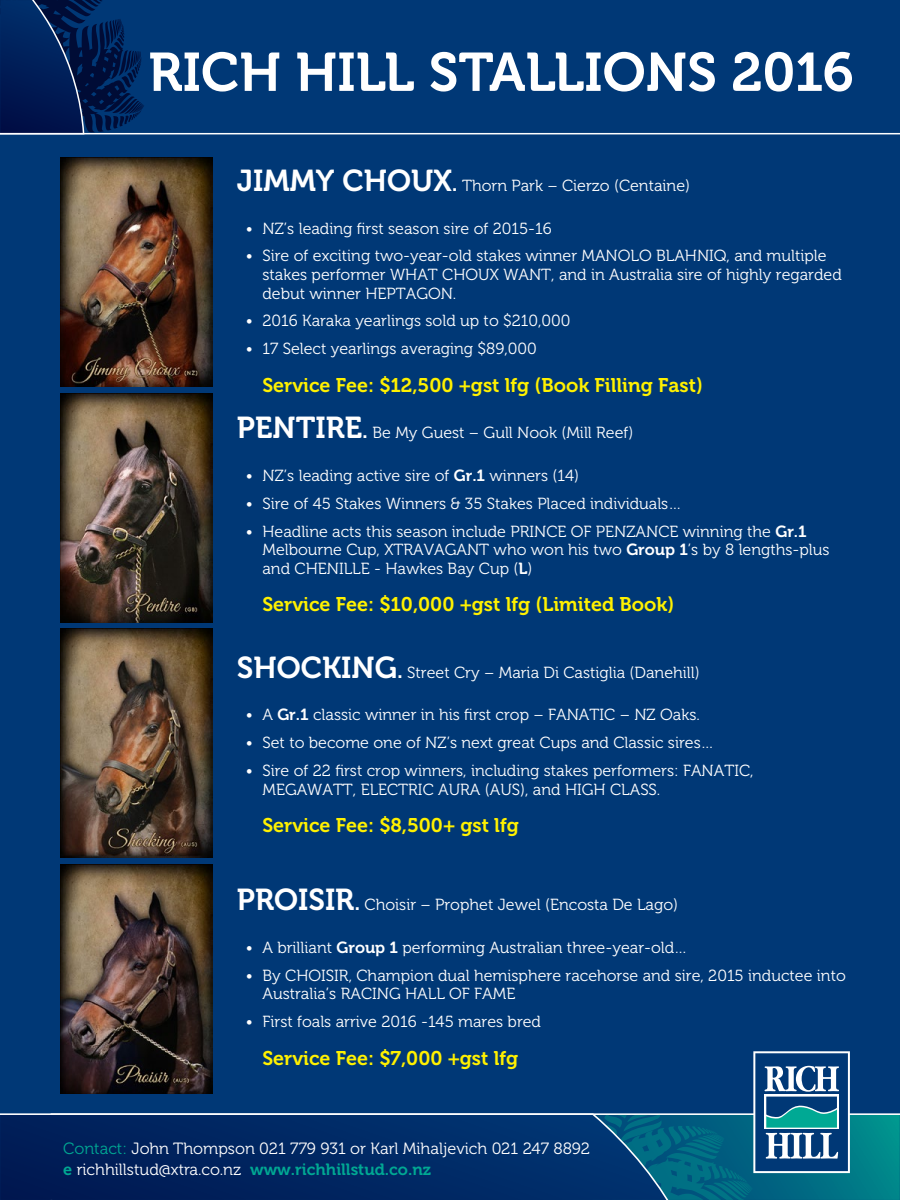
<style>
.page{position:relative;width:900px;height:1200px;background:#fff}
.page>*{position:absolute;margin:0;border:0;box-sizing:border-box;transform-origin:0 0}
.t1{font:54px "Museo 700";color:#fff}
.t2{font:19.65px "Museo 700";color:#fff100}
.t3{font:16.2px "Museo 300";color:#fff}
.t4{font:16.2px "Museo 700";color:#00a893}
.t5{font:16.05px/18.6px "Museo 300";color:#fff}
.s1{font-family:"Museo 700";font-size:30.15px}
.s2{font-family:"Museo 700";font-size:22.05px}
.s3{font-family:"Museo 700"}
.s4{color:#00a893}
.s5{font-family:"Museo 300";color:#fff}
</style>
<div class="page">
<div style="left:0;top:0;width:900px;height:1113px;background:#003876"></div>
<svg style="left:850px;top:1113px;width:50px;height:87px;background:#04888c"></svg>
<svg style="left:0;top:1113px;width:593px;height:87px;background:#052b64"></svg>
<svg style="left:593px;top:1051px;width:257px;height:149px;background:#185c86"></svg>
<svg style="left:0;top:0;width:144px;height:135px;background:#032258"></svg>
<hr style="left:0;top:133px;width:900px;height:1px;background:#fff">
<img style="left:60px;top:158px;width:153px;height:229px">
<img style="left:60px;top:393px;width:153px;height:229px">
<img style="left:60px;top:864px;width:153px;height:229px">
<img style="left:60px;top:629px;width:153px;height:229px">
<h1 class="t1" style="left:148px;top:42px;width:707px">RICH HILL STALLIONS 2016</h1>
<p class="t5" style="left:237px;top:176px;width:455px"><span class="s1">JIMMY CHOUX</span><span class="s2">.</span> Thorn Park – Cierzo (Centaine)</p>
<p class="t5" style="left:246px;top:219px;width:307px">• NZ’s leading first season sire of 2015-16</p>
<p class="t5" style="left:262px;top:247px;width:581px;text-indent:-17px">• Sire of exciting two-year-old stakes winner MANOLO BLAHNIQ, and multiple stakes performer WHAT CHOUX WANT, and in Australia sire of highly regarded debut winner HEPTAGON.</p>
<p class="t5" style="left:246px;top:312px;width:326px">• 2016 Karaka yearlings sold up to $210,000</p>
<p class="t5" style="left:246px;top:340px;width:292px">• 17 Select yearlings averaging $89,000</p>
<p class="t2" style="left:262px;top:374px;width:442px">Service Fee: $12,500 +gst lfg (Book Filling Fast)</p>
<p class="t5" style="left:237px;top:424px;width:398px"><span class="s1">PENTIRE</span><span class="s2">.</span> Be My Guest – Gull Nook (Mill Reef)</p>
<p class="t5" style="left:246px;top:466px;width:335px">• NZ’s leading active sire of <span class="s3">Gr.1</span> winners (14)</p>
<p class="t5" style="left:246px;top:494px;width:437px">• Sire of 45 Stakes Winners &amp; 35 Stakes Placed individuals…</p>
<p class="t5" style="left:262px;top:522px;width:569px;text-indent:-17px">• Headline acts this season include PRINCE OF PENZANCE winning the <span class="s3">Gr.1<br></span>Melbourne Cup, XTRAVAGANT who won his two <span class="s3">Group 1</span>’s by 8 lengths-plus and CHENILLE - Hawkes Bay Cup (<span class="s3">L</span>)</p>
<p class="t2" style="left:262px;top:594px;width:413px">Service Fee: $10,000 +gst lfg (Limited Book)</p>
<p class="t5" style="left:237px;top:663px;width:464px"><span class="s1">SHOCKING</span><span class="s2">.</span> Street Cry – Maria Di Castiglia (Danehill)</p>
<p class="t5" style="left:246px;top:706px;width:455px">• A <span class="s3">Gr.1</span> classic winner in his first crop – FANATIC – NZ Oaks.</p>
<p class="t5" style="left:246px;top:734px;width:469px">• Set to become one of NZ’s next great Cups and Classic sires…</p>
<p class="t5" style="left:262px;top:761px;width:493px;text-indent:-17px">• Sire of 22 first crop winners, including stakes performers: FANATIC,<br>MEGAWATT, ELECTRIC AURA (AUS), and HIGH CLASS.</p>
<p class="t2" style="left:262px;top:814px;width:258px">Service Fee: $8,500+ gst lfg</p>
<p class="t5" style="left:237px;top:896px;width:443px"><span class="s1">PROISIR</span><span class="s2">.</span> Choisir – Prophet Jewel (Encosta De Lago)</p>
<p class="t5" style="left:246px;top:939px;width:443px">• A brilliant <span class="s3">Group 1</span> performing Australian three-year-old…</p>
<p class="t5" style="left:262px;top:966px;width:585px;text-indent:-17px">• By CHOISIR, Champion dual hemisphere racehorse and sire, 2015 inductee into<br>Australia’s RACING HALL OF FAME</p>
<p class="t5" style="left:246px;top:1013px;width:297px">• First foals arrive 2016 -145 mares bred</p>
<p class="t2" style="left:262px;top:1047px;width:257px">Service Fee: $7,000 +gst lfg</p>
<p class="t3" style="left:63px;top:1140px;width:528px"><span class="s4">Contact:</span> John Thompson 021 779 931 or Karl Mihaljevich 021 247 8892</p>
<p class="t4" style="left:63px;top:1160px;width:369px">e <span class="s5">richhillstud@xtra.co.nz</span> www.richhillstud.co.nz</p>
</div>
